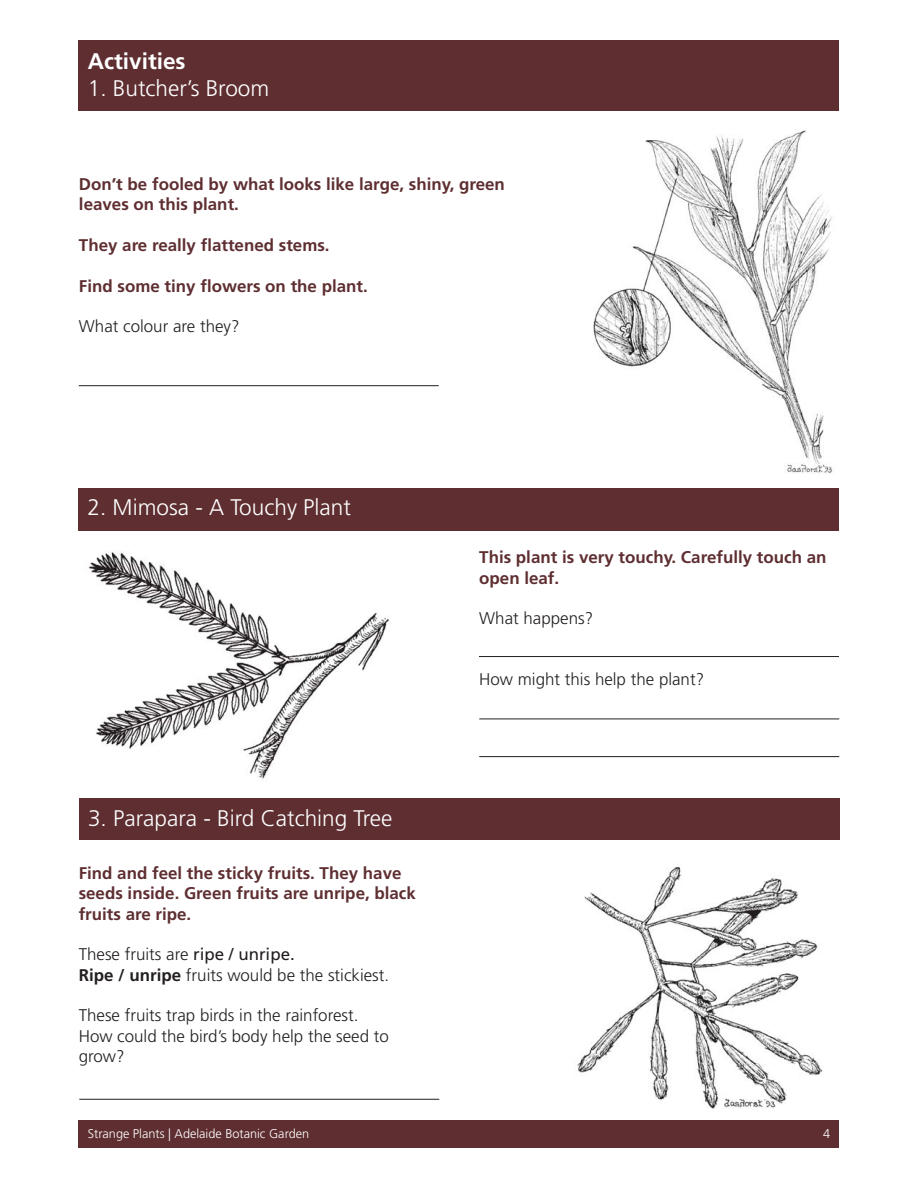
<style>
.page{position:relative;width:918px;height:1188px;background:#fff}
.page>*{position:absolute;margin:0;border:0;box-sizing:border-box;transform-origin:0 0}
.t1{font:300 22.65px "Frutiger LT Std";color:#fff}
.t2{font:700 22.65px "Frutiger LT Std";color:#fff}
.t3{font:700 16.95px/20.2px "Frutiger LT Std";color:#5e2e31}
.t4{font:300 16.95px/20.2px "Frutiger LT Std";color:#231f20}
.t5{font:300 12.75px "Frutiger LT Std";color:#fff}
.s1{font-weight:400}
.s2{font-weight:700}
</style>
<div class="page">
<div style="left:79px;top:1121px;width:760px;height:27px;background:#5e2e31"></div>
<div style="left:79px;top:40px;width:760px;height:71px;background:#5e2e31"></div>
<hr style="left:79px;top:385px;width:360px;height:1px;background:#231f20">
<div style="left:79px;top:488px;width:760px;height:42px;background:#5e2e31"></div>
<img style="left:593px;top:130px;width:240px;height:344px">
<hr style="left:479px;top:656px;width:360px;height:1px;background:#231f20">
<hr style="left:479px;top:719px;width:360px;height:1px;background:#231f20">
<hr style="left:479px;top:756px;width:360px;height:1px;background:#231f20">
<img style="left:88px;top:552px;width:301px;height:227px">
<div style="left:79px;top:798px;width:760px;height:42px;background:#5e2e31"></div>
<hr style="left:79px;top:1099px;width:360px;height:1px;background:#231f20">
<img style="left:577px;top:867px;width:246px;height:242px">
<h1 class="t2" style="left:88px;top:51px;width:99px">Activities</h1>
<h1 class="t1" style="left:88px;top:78px;width:183px">1. Butcher’s Broom</h1>
<p class="t3" style="left:79px;top:175px;width:427px">Don’t be fooled by what looks like large, shiny, green leaves on this plant.</p>
<p class="t3" style="left:79px;top:236px;width:252px">They are really flattened stems.</p>
<p class="t3" style="left:79px;top:276px;width:290px">Find some tiny flowers on the plant.</p>
<p class="t4" style="left:79px;top:317px;width:162px">What colour are they?</p>
<h1 class="t1" style="left:88px;top:498px;width:265px">2. Mimosa - A Touchy Plant</h1>
<h1 class="t1" style="left:88px;top:808px;width:306px">3. Parapara - Bird Catching Tree</h1>
<p class="t3" style="left:79px;top:864px;width:339px">Find and feel the sticky fruits. They have seeds inside. Green fruits are unripe, black fruits are ripe.</p>
<p class="t4" style="left:79px;top:945px;width:312px">These fruits are <span class="s1">ripe / unripe.<br></span><span class="s2">Ripe / unripe</span> fruits would be the stickiest.</p>
<p class="t4" style="left:79px;top:1006px;width:312px">These fruits trap birds in the rainforest.<br>How could the bird’s body help the seed to grow?</p>
<p class="t3" style="left:479px;top:548px;width:349px">This plant is very touchy. Carefully touch an open leaf.</p>
<p class="t4" style="left:479px;top:609px;width:115px">What happens?</p>
<p class="t4" style="left:479px;top:670px;width:226px">How might this help the plant?</p>
<p class="t5" style="left:88px;top:1129px;width:223px">Strange Plants | Adelaide Botanic Garden</p>
<p class="t5" style="left:823px;top:1129px;width:9px">4</p>
</div>
